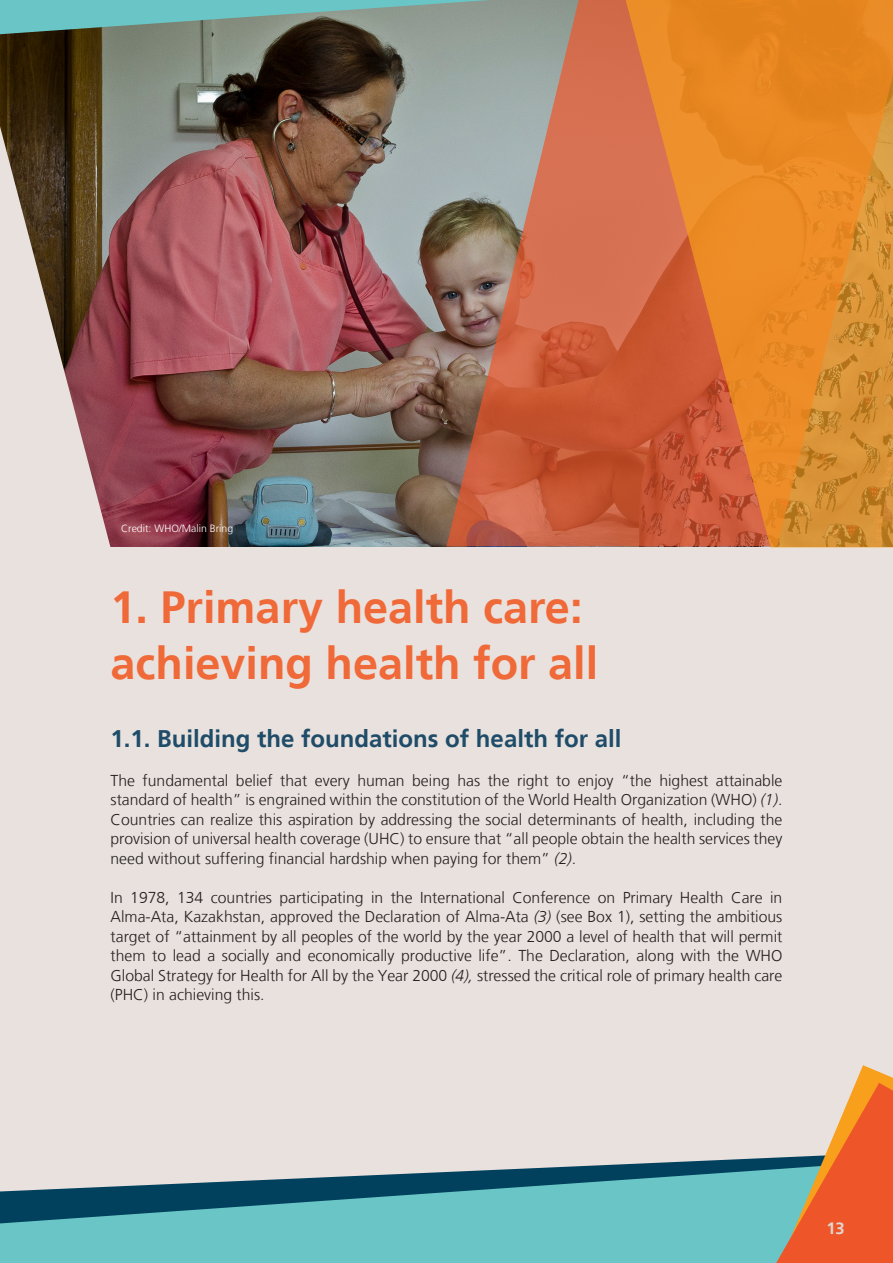
<style>
.page{position:relative;width:893px;height:1263px;background:#e9e1dd}
.page>*{position:absolute;margin:0;border:0;box-sizing:border-box;transform-origin:0 0}
.overskrift{font:700 45px "Frutiger LT";color:#f06938}
.Underoverskrift{font:700 24px "Frutiger LT";color:#1f4c69}
.t1{font:700 16.5px "Frutiger LT";color:#e1d6d0}
.Brødtekst{font:300 15.75px/19.5px "Frutiger LT";color:#231f20;text-align:justify}
.Brødtekst-2{font:300 10.5px "Frutiger LT";color:#fff}
.s1{font-style:italic}
</style>
<div class="page">
<svg style="left:0;top:1163px;width:636px;height:100px;background:#64aab0"></svg>
<svg style="left:855px;top:1065px;width:38px;height:18px"></svg>
<svg style="left:636px;top:1083px;width:257px;height:180px"></svg>
<img style="left:0;top:34px;width:357px;height:512px">
<img style="left:357px;top:34px;width:71px;height:512px">
<svg style="left:428px;top:0;width:465px;height:547px;background:#cc7a42"></svg>
<svg style="left:0;top:119px;width:131px;height:428px"></svg>
<svg style="left:0;top:0;width:490px;height:34px;background:#73a59e"></svg>
<p class="Brødtekst-2" style="left:121px;top:523px;width:114px">Credit: WHO/Malin Bring</p>
<p class="overskrift" style="left:111px;top:581px;width:473px">1. Primary health care:</p>
<p class="overskrift" style="left:111px;top:637px;width:489px">achieving health for all</p>
<p class="Underoverskrift" style="left:111px;top:724px;width:512px">1.1. Building the foundations of health for all</p>
<p class="Brødtekst" style="left:111px;top:771px;width:673px">The fundamental belief that every human being has the right to enjoy “the highest attainable standard of health” is engrained within the constitution of the World Health Organization (WHO) <span class="s1">(1)</span>.<br>Countries can realize this aspiration by addressing the social determinants of health, including the provision of universal health coverage (UHC) to ensure that “all people obtain the health services they need without suffering financial hardship when paying for them” <span class="s1">(2)</span>.</p>
<p class="Brødtekst" style="left:111px;top:888px;width:673px">In 1978, 134 countries participating in the International Conference on Primary Health Care in Alma-Ata, Kazakhstan, approved the Declaration of Alma-Ata <span class="s1">(3)</span> (see Box 1), setting the ambitious target of “attainment by all peoples of the world by the year 2000 a level of health that will permit them to lead a socially and economically productive life”. The Declaration, along with the WHO Global Strategy for Health for All by the Year 2000 <span class="s1">(4),</span> stressed the critical role of primary health care (PHC) in achieving this.</p>
<p class="t1" style="left:826px;top:1219px;width:20px">13</p>
</div>
